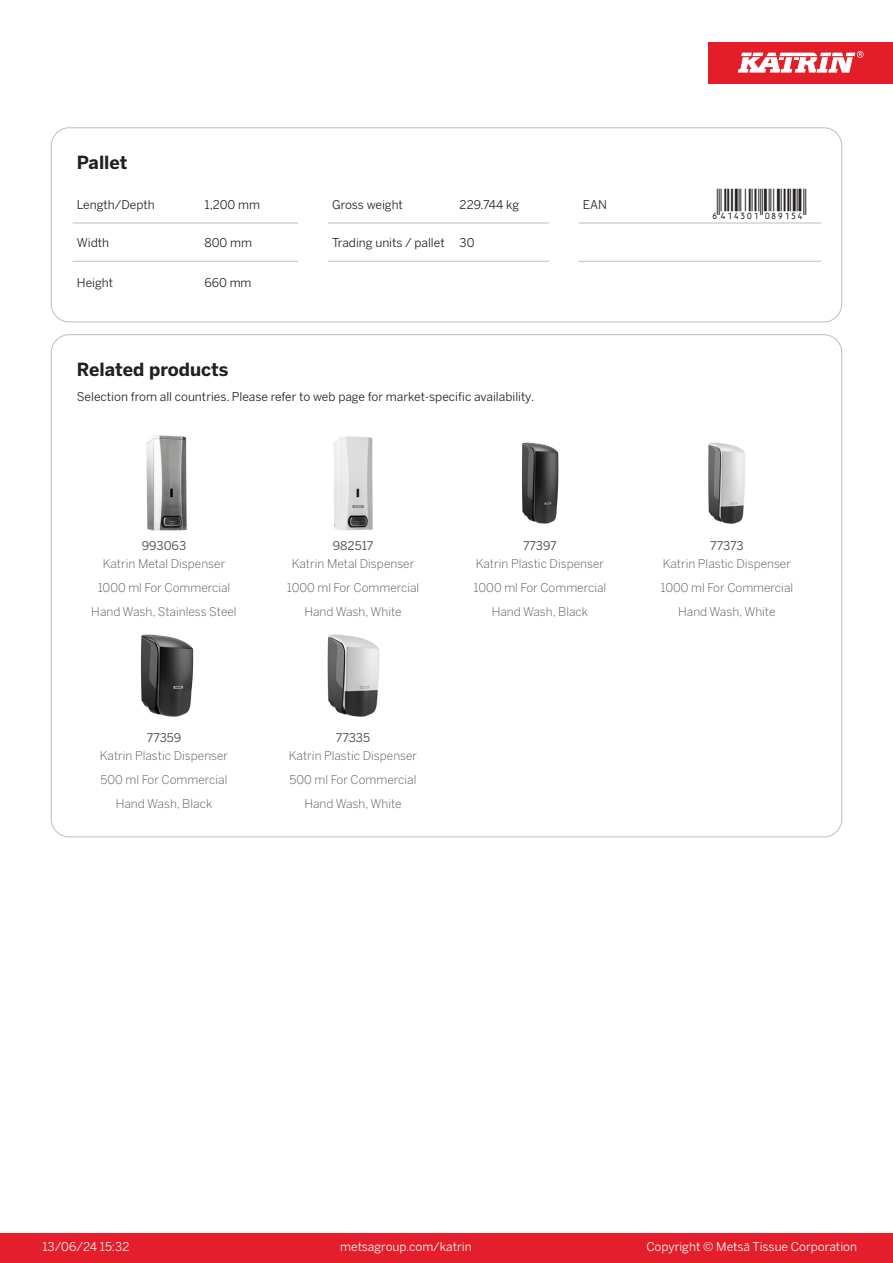
<style>
.page{position:relative;width:893px;height:1263px;background:#fff}
.page>*{position:absolute;margin:0;border:0;box-sizing:border-box;transform-origin:0 0}
.T_EAN{font:30px "Viisas EAN Matala";color:#231f20}
.T_TableHeader{font:700 18px "Benton Sans";color:#231f20}
.T_RelatedName{font:300 12px/24px "Benton Sans";color:#57585a;text-align:center}
.T_TableBody{font:12px "Benton Sans";color:#231f20}
.t1{font:12px "Benton Sans";color:#fff}
.T_RelatedCode{font:12px "Benton Sans";color:#57585a}
</style>
<div class="page">
<div style="left:0;top:1233px;width:893px;height:30px;background:#e41e2b"></div>
<div style="left:708px;top:43px;width:185px;height:41px;background:#e31e28"></div>
<svg style="left:738px;top:51px;width:126px;height:22px"></svg>
<hr style="left:73px;top:223px;width:127px;height:1px;background:#bcbdc0">
<hr style="left:200px;top:223px;width:98px;height:1px;background:#bcbdc0">
<hr style="left:328px;top:223px;width:127px;height:1px;background:#bcbdc0">
<hr style="left:455px;top:223px;width:94px;height:1px;background:#bcbdc0">
<hr style="left:579px;top:223px;width:127px;height:1px;background:#bcbdc0">
<hr style="left:706px;top:223px;width:115px;height:1px;background:#bcbdc0">
<hr style="left:73px;top:261px;width:127px;height:1px;background:#bcbdc0">
<hr style="left:200px;top:261px;width:98px;height:1px;background:#bcbdc0">
<hr style="left:328px;top:261px;width:127px;height:1px;background:#bcbdc0">
<hr style="left:455px;top:261px;width:94px;height:1px;background:#bcbdc0">
<hr style="left:579px;top:261px;width:127px;height:1px;background:#bcbdc0">
<hr style="left:706px;top:261px;width:115px;height:1px;background:#bcbdc0">
<div style="left:51px;top:128px;width:791px;height:194px;border:1px solid #bcbdc0;border-radius:18px"></div>
<img style="left:146px;top:435px;width:41px;height:96px">
<img style="left:334px;top:436px;width:39px;height:95px">
<img style="left:522px;top:442px;width:37px;height:82px">
<img style="left:708px;top:442px;width:37px;height:82px">
<img style="left:140px;top:634px;width:54px;height:83px">
<img style="left:327px;top:634px;width:53px;height:83px">
<p class="T_TableHeader" style="left:77px;top:151px;width:52px">Pallet</p>
<p class="T_TableBody" style="left:77px;top:197px;width:79px">Length/Depth</p>
<p class="T_TableBody" style="left:204px;top:197px;width:57px">1,200 mm</p>
<p class="T_TableBody" style="left:332px;top:197px;width:72px">Gross weight</p>
<p class="T_TableBody" style="left:460px;top:197px;width:61px">229.744 kg</p>
<p class="T_TableBody" style="left:583px;top:197px;width:26px">EAN</p>
<p class="T_EAN" style="left:710px;top:188px;width:97px">*6414301089154*</p>
<p class="T_TableBody" style="left:77px;top:235px;width:34px">Width</p>
<p class="T_TableBody" style="left:204px;top:235px;width:49px">800 mm</p>
<p class="T_TableBody" style="left:332px;top:235px;width:114px">Trading units / pallet</p>
<p class="T_TableBody" style="left:460px;top:235px;width:16px">30</p>
<p class="T_TableBody" style="left:77px;top:276px;width:38px">Height</p>
<p class="T_TableBody" style="left:204px;top:276px;width:49px">660 mm</p>
<p class="T_TableHeader" style="left:77px;top:358px;width:153px">Related products</p>
<p class="T_TableBody" style="left:77px;top:390px;width:459px">Selection from all countries. Please refer to web page for market-specific availability.</p>
<p class="T_RelatedCode" style="left:142px;top:538px;width:46px">993063</p>
<p class="T_RelatedCode" style="left:333px;top:538px;width:42px">982517</p>
<p class="T_RelatedCode" style="left:523px;top:538px;width:35px">77397</p>
<p class="T_RelatedCode" style="left:710px;top:538px;width:35px">77373</p>
<p class="T_RelatedName" style="left:91px;top:551px;width:147px">Katrin Metal Dispenser<br>1000 ml For Commercial<br>Hand Wash, Stainless Steel</p>
<p class="T_RelatedName" style="left:287px;top:551px;width:134px">Katrin Metal Dispenser<br>1000 ml For Commercial<br>Hand Wash, White</p>
<p class="T_RelatedName" style="left:474px;top:551px;width:134px">Katrin Plastic Dispenser<br>1000 ml For Commercial<br>Hand Wash, Black</p>
<p class="T_RelatedName" style="left:660px;top:551px;width:134px">Katrin Plastic Dispenser<br>1000 ml For Commercial<br>Hand Wash, White</p>
<p class="T_RelatedCode" style="left:147px;top:731px;width:36px">77359</p>
<p class="T_RelatedCode" style="left:336px;top:731px;width:36px">77335</p>
<p class="T_RelatedName" style="left:100px;top:744px;width:130px">Katrin Plastic Dispenser<br>500 ml For Commercial<br>Hand Wash, Black</p>
<p class="T_RelatedName" style="left:289px;top:744px;width:130px">Katrin Plastic Dispenser<br>500 ml For Commercial<br>Hand Wash, White</p>
<p class="t1" style="left:43px;top:1239px;width:88px">13/06/24 15:32</p>
<p class="t1" style="left:340px;top:1239px;width:133px">metsagroup.com/katrin</p>
<p class="t1" style="left:646px;top:1239px;width:212px">Copyright © Metsä Tissue Corporation</p>
</div>
